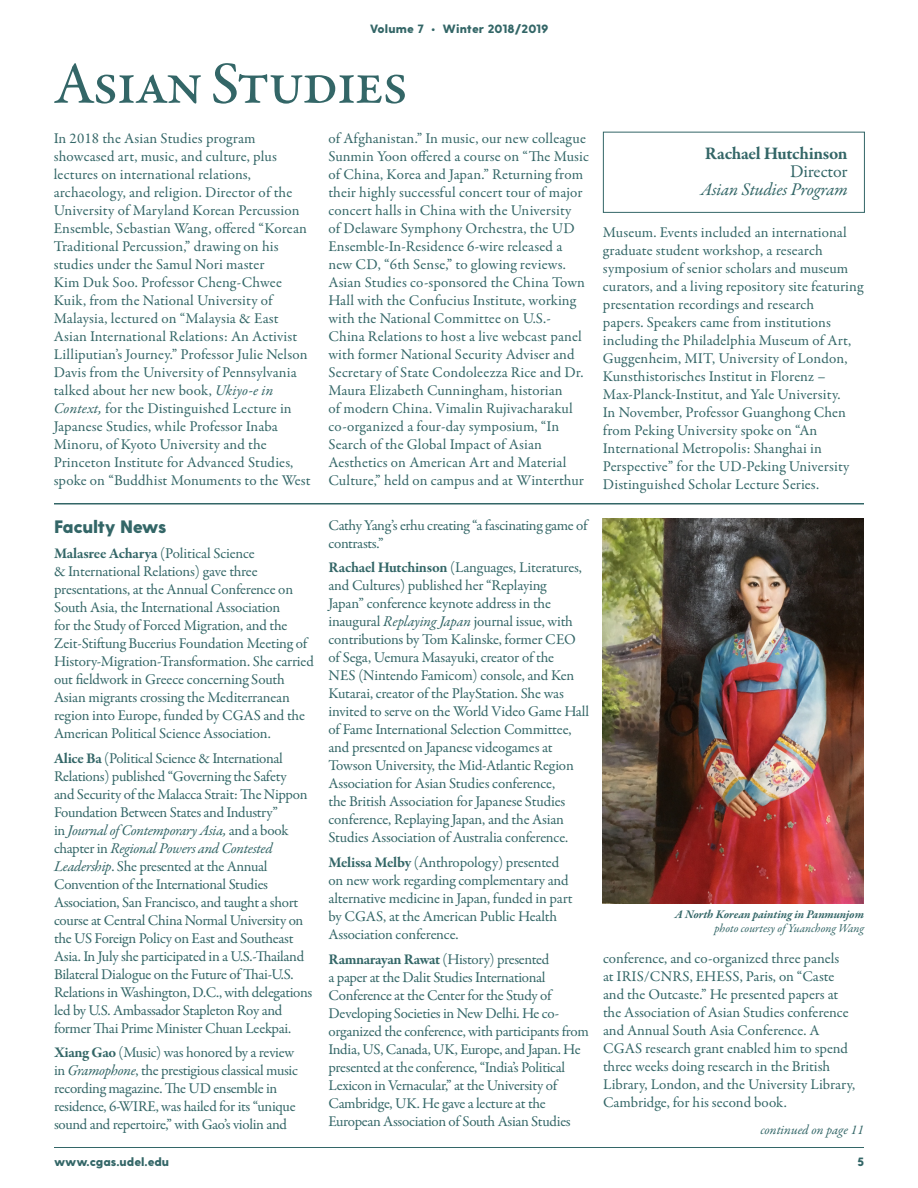
<style>
.page{position:relative;width:918px;height:1188px;background:#fff}
.page>*{position:absolute;margin:0;border:0;box-sizing:border-box;transform-origin:0 0}
.t1{font:500 60px "Garamond Premr Pro";letter-spacing:-.03em;color:#336667}
.t2{font:italic 18px "Garamond Premr Pro";letter-spacing:-.01em;color:#336667}
.t3{font:700 18px "Garamond Premr Pro";letter-spacing:-.02em;color:#336667}
.t4{font:800 18px "Greycliff CF";letter-spacing:-.02em;color:#336667}
.t5{font:18px "Garamond Premr Pro";letter-spacing:-.015em;color:#336667}
.t6{font:15px/18px "Garamond Premr Pro";letter-spacing:-.005em;color:#336667}
.t7{font:15px/18px "Garamond Premr Pro";letter-spacing:-.025em;color:#336667}
.t8{font:italic 13.5px "Garamond Premr Pro";letter-spacing:-.005em;color:#336667}
.t9{font:800 12px "Greycliff CF";color:#336667}
.t10{font:italic 700 12px "Garamond Premr Pro";letter-spacing:-.005em;color:#336667}
.t11{font:italic 12px "Garamond Premr Pro";letter-spacing:-.005em;color:#336667}
.s1{font-style:italic}
.s2{font-weight:700}
</style>
<div class="page">
<hr style="left:54px;top:1147px;width:810px;height:1px;background:#336667">
<div style="left:603px;top:132px;width:262px;height:81px;border:1px solid #336667"></div>
<hr style="left:54px;top:503px;width:810px;height:2px;background:#336667">
<img style="left:603px;top:519px;width:261px;height:385px">
<p class="t9" style="left:370px;top:21px;width:180px">Volume 7 • Winter 2018/2019</p>
<h1 class="t1" style="left:54px;top:48px;width:356px">Asian Studies</h1>
<p class="t6" style="left:54px;top:129px;width:258px">In 2018 the Asian Studies program showcased art, music, and culture, plus lectures on international relations, archaeology, and religion. Director of the University of Maryland Korean Percussion Ensemble, Sebastian Wang, offered “Korean Traditional Percussion,” drawing on his studies under the Samul Nori master<br>Kim Duk Soo. Professor Cheng-Chwee Kuik, from the National University of Malaysia, lectured on “Malaysia &amp; East Asian International Relations: An Activist Lilliputian’s Journey.” Professor Julie Nelson Davis from the University of Pennsylvania talked about her new book, <span class="s1">Ukiyo-e in Context,</span> for the Distinguished Lecture in Japanese Studies, while Professor Inaba Minoru, of Kyoto University and the Princeton Institute for Advanced Studies, spoke on “Buddhist Monuments to the West</p>
<p class="t6" style="left:328px;top:129px;width:262px">of Afghanistan.” In music, our new colleague Sunmin Yoon offered a course on “The Music of China, Korea and Japan.” Returning from their highly successful concert tour of major concert halls in China with the University<br>of Delaware Symphony Orchestra, the UD Ensemble-In-Residence 6-wire released a new CD, “6th Sense,” to glowing reviews.<br>Asian Studies co-sponsored the China Town Hall with the Confucius Institute, working with the National Committee on U.S.- China Relations to host a live webcast panel with former National Security Adviser and Secretary of State Condoleezza Rice and Dr.<br>Maura Elizabeth Cunningham, historian<br>of modern China. Vimalin Rujivacharakul co-organized a four-day symposium, “In Search of the Global Impact of Asian Aesthetics on American Art and Material Culture,” held on campus and at Winterthur</p>
<p class="t3" style="left:705px;top:142px;width:144px">Rachael Hutchinson</p>
<p class="t5" style="left:790px;top:160px;width:59px">Director</p>
<p class="t2" style="left:701px;top:178px;width:149px">Asian Studies Program</p>
<p class="t6" style="left:603px;top:224px;width:262px">Museum. Events included an international graduate student workshop, a research symposium of senior scholars and museum curators, and a living repository site featuring presentation recordings and research<br>papers. Speakers came from institutions including the Philadelphia Museum of Art, Guggenheim, MIT, University of London, Kunsthistorisches Institut in Florenz – Max-Planck-Institut, and Yale University.<br>In November, Professor Guanghong Chen from Peking University spoke on “An International Metropolis: Shanghai in Perspective” for the UD-Peking University Distinguished Scholar Lecture Series.</p>
<p class="t4" style="left:54px;top:516px;width:114px">Faculty News</p>
<p class="t6" style="left:54px;top:544px;width:261px"><span class="s2">Malasree Acharya</span> (Political Science<br>&amp; International Relations) gave three presentations, at the Annual Conference on South Asia, the International Association<br>for the Study of Forced Migration, and the Zeit-Stiftung Bucerius Foundation Meeting of History-Migration-Transformation. She carried out fieldwork in Greece concerning South Asian migrants crossing the Mediterranean region into Europe, funded by CGAS and the American Political Science Association.</p>
<p class="t7" style="left:54px;top:749px;width:260px"><span class="s2">Alice Ba</span> (Political Science &amp; International Relations) published “Governing the Safety<br>and Security of the Malacca Strait: The Nippon Foundation Between States and Industry”<br>in <span class="s1">Journal of Contemporary Asia,</span> and a book chapter in <span class="s1">Regional Powers and Contested Leadership</span>. She presented at the Annual Convention of the International Studies Association, San Francisco, and taught a short course at Central China Normal University on the US Foreign Policy on East and Southeast Asia. In July she participated in a U.S.-Thailand Bilateral Dialogue on the Future of Thai-U.S.<br>Relations in Washington, D.C., with delegations led by U.S. Ambassador Stapleton Roy and former Thai Prime Minister Chuan Leekpai.</p>
<p class="t6" style="left:54px;top:1044px;width:245px"><span class="s2">Xiang Gao</span> (Music) was honored by a review in <span class="s1">Gramophone</span>, the prestigious classical music recording magazine. The UD ensemble in residence, 6-WIRE, was hailed for its “unique sound and repertoire,” with Gao’s violin and</p>
<p class="t7" style="left:328px;top:516px;width:261px">Cathy Yang’s erhu creating “a fascinating game of contrasts.”</p>
<p class="t6" style="left:328px;top:559px;width:262px"><span class="s2">Rachael Hutchinson</span> (Languages, Literatures, and Cultures) published her “Replaying<br>Japan” conference keynote address in the inaugural <span class="s1">Replaying Japan</span> journal issue, with contributions by Tom Kalinske, former CEO of Sega, Uemura Masayuki, creator of the<br>NES (Nintendo Famicom) console, and Ken Kutarai, creator of the PlayStation. She was invited to serve on the World Video Game Hall of Fame International Selection Committee, and presented on Japanese videogames at Towson University, the Mid-Atlantic Region Association for Asian Studies conference,<br>the British Association for Japanese Studies conference, Replaying Japan, and the Asian Studies Association of Australia conference.</p>
<p class="t6" style="left:328px;top:854px;width:246px"><span class="s2">Melissa Melby</span> (Anthropology) presented on new work regarding complementary and alternative medicine in Japan, funded in part by CGAS, at the American Public Health Association conference.</p>
<p class="t7" style="left:328px;top:950px;width:262px"><span class="s2">Ramnarayan Rawat</span> (History) presented<br>a paper at the Dalit Studies International Conference at the Center for the Study of Developing Societies in New Delhi. He co&shy;organized the conference, with participants from India, US, Canada, UK, Europe, and Japan. He presented at the conference, “India’s Political Lexicon in Vernacular,” at the University of Cambridge, UK. He gave a lecture at the European Association of South Asian Studies</p>
<p class="t6" style="left:603px;top:949px;width:254px">conference, and co-organized three panels<br>at IRIS/CNRS, EHESS, Paris, on “Caste and the Outcaste.” He presented papers at the Association of Asian Studies conference and Annual South Asia Conference. A CGAS research grant enabled him to spend three weeks doing research in the British Library, London, and the University Library, Cambridge, for his second book.</p>
<p class="t10" style="left:675px;top:907px;width:191px">A North Korean painting in Panmunjom</p>
<p class="t11" style="left:715px;top:920px;width:151px">photo courtesy of Yuanchong Wang</p>
<p class="t8" style="left:760px;top:1121px;width:105px">continued on page 11</p>
<p class="t9" style="left:54px;top:1155px;width:117px">www.cgas.udel.edu</p>
<p class="t9" style="left:857px;top:1155px;width:8px">5</p>
</div>
